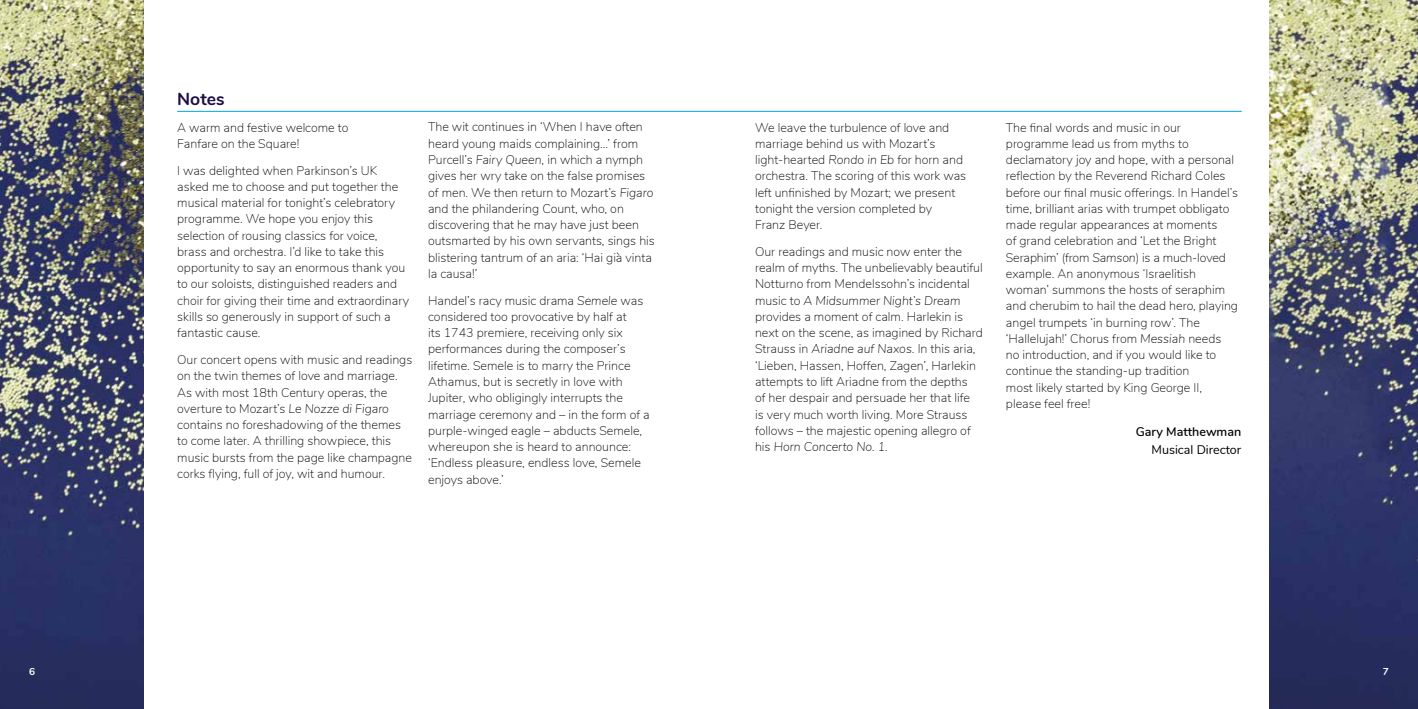
<style>
.page{position:relative;width:1418px;height:709px;background:#fff}
.page>*{position:absolute;margin:0;border:0;box-sizing:border-box;transform-origin:0 0}
.t1{font:700 17.5px "Nunito";color:#1d0e46}
.t2{font:200 12.5px/16.2px "Nunito";color:#000}
.t3{font:12.5px "Nunito";color:#000}
.t4{font:600 12.5px "Nunito";color:#000}
.t5{font:700 10px "Nunito";color:#fff}
.s1{font-style:italic}
</style>
<div class="page">
<img style="left:0;top:0;width:143px;height:709px">
<img style="left:1269px;top:0;width:148px;height:709px">
<hr style="left:177px;top:111px;width:1064px;height:1px;background:#009fe3">
<h1 class="t1" style="left:177px;top:86px;width:49px">Notes</h1>
<p class="t2" style="left:177px;top:118px;width:173px">A warm and festive welcome to<br>Fanfare on the Square!</p>
<p class="t2" style="left:177px;top:161px;width:233px">I was delighted when Parkinson’s UK asked me to choose and put together the musical material for tonight’s celebratory programme. We hope you enjoy this selection of rousing classics for voice, brass and orchestra. I’d like to take this opportunity to say an enormous thank you to our soloists, distinguished readers and choir for giving their time and extraordinary skills so generously in support of such a fantastic cause.</p>
<p class="t2" style="left:177px;top:351px;width:236px">Our concert opens with music and readings on the twin themes of love and marriage.<br>As with most 18th Century operas, the overture to Mozart’s <span class="s1">Le Nozze di Figaro </span>contains no foreshadowing of the themes to come later. A thrilling showpiece, this music bursts from the page like champagne corks flying, full of joy, wit and humour.</p>
<p class="t2" style="left:428px;top:118px;width:228px">The wit continues in ‘When I have often heard young maids complaining…’ from Purcell’s <span class="s1">Fairy Queen</span>, in which a nymph gives her wry take on the false promises of men. We then return to Mozart’s <span class="s1">Figaro </span>and the philandering Count, who, on discovering that he may have just been outsmarted by his own servants, sings his blistering tantrum of an aria: ‘Hai già vinta la causa!’</p>
<p class="t2" style="left:428px;top:291px;width:223px">Handel’s racy music drama <span class="s1">Semele</span> was considered too provocative by half at<br>its 1743 premiere, receiving only six performances during the composer’s lifetime. Semele is to marry the Prince Athamus, but is secretly in love with Jupiter, who obligingly interrupts the marriage ceremony and – in the form of a purple-winged eagle – abducts Semele, whereupon she is heard to announce: ‘Endless pleasure, endless love, Semele enjoys above.’</p>
<p class="t2" style="left:755px;top:118px;width:213px">We leave the turbulence of love and marriage behind us with Mozart’s light-hearted <span class="s1">Rondo in Eb</span> for horn and orchestra. The scoring of this work was left unfinished by Mozart; we present tonight the version completed by<br>Franz Beyer.</p>
<p class="t2" style="left:755px;top:243px;width:229px">Our readings and music now enter the realm of myths. The unbelievably beautiful Notturno from Mendelssohn’s incidental music to <span class="s1">A Midsummer Night’s Dream </span>provides a moment of calm. Harlekin is next on the scene, as imagined by Richard Strauss in <span class="s1">Ariadne auf Naxos</span>. In this aria, ‘Lieben, Hassen, Hoffen, Zagen’, Harlekin attempts to lift Ariadne from the depths<br>of her despair and persuade her that life<br>is very much worth living. More Strauss follows – the majestic opening allegro of his <span class="s1">Horn Concerto No. 1.</span></p>
<p class="t2" style="left:1005px;top:118px;width:233px">The final words and music in our programme lead us from myths to declamatory joy and hope, with a personal reflection by the Reverend Richard Coles before our final music offerings. In Handel’s time, brilliant arias with trumpet obbligato made regular appearances at moments<br>of grand celebration and ‘Let the Bright Seraphim’ (from <span class="s1">Samson</span>) is a much-loved example. An anonymous ‘Israelitish woman’ summons the hosts of seraphim and cherubim to hail the dead hero, playing angel trumpets ‘in burning row’. The ‘Hallelujah!’ Chorus from <span class="s1">Messiah</span> needs no introduction, and if you would like to continue the standing-up tradition<br>most likely started by King George II, please feel free!</p>
<p class="t4" style="left:1135px;top:422px;width:107px">Gary Matthewman</p>
<p class="t3" style="left:1151px;top:440px;width:91px">Musical Director</p>
<p class="t5" style="left:29px;top:664px;width:8px">6</p>
<p class="t5" style="left:1382px;top:664px;width:8px">7</p>
</div>
